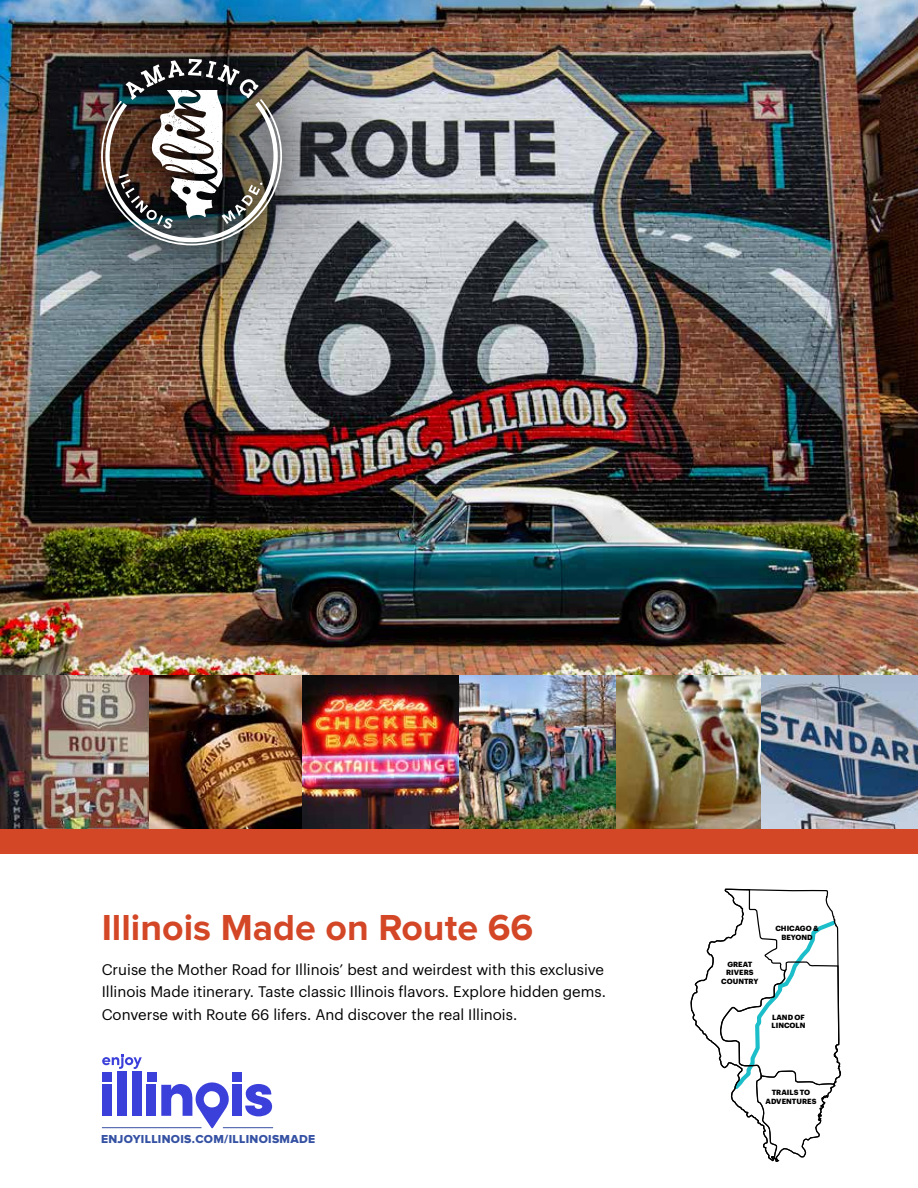
<style>
.page{position:relative;width:918px;height:1188px;background:#fff}
.page>*{position:absolute;margin:0;border:0;box-sizing:border-box;transform-origin:0 0}
.t1{font:700 37.5px "Proxima Nova";color:#d34727}
.t2{font:15px/22.5px "Graphik";color:#000;text-align:justify}
.t3{font:12px "Proxima Nova Extrabld";letter-spacing:.025em;color:#3551a3}
.t4{font:700 7.35px/8.9px "Graphik";color:#000;text-align:center}
</style>
<div class="page">
<img style="left:0;top:0;width:918px;height:676px">
<img style="left:0;top:676px;width:150px;height:154px">
<img style="left:150px;top:676px;width:153px;height:154px">
<img style="left:303px;top:676px;width:156px;height:154px">
<img style="left:615px;top:676px;width:147px;height:154px">
<img style="left:459px;top:676px;width:156px;height:154px">
<img style="left:762px;top:676px;width:156px;height:154px">
<svg style="left:690px;top:888px;width:151px;height:274px"></svg>
<img style="left:6px;top:0;width:381px;height:348px">
<img style="left:75px;top:33px;width:234px;height:239px">
<img style="left:101px;top:59px;width:181px;height:186px">
<div style="left:0;top:830px;width:918px;height:24px;background:#d34727"></div>
<div style="left:102px;top:1085px;width:10px;height:31px;background:#3c40da"></div>
<div style="left:117px;top:1072px;width:10px;height:44px;background:#3c40da"></div>
<div style="left:132px;top:1072px;width:9px;height:44px;background:#3c40da"></div>
<div style="left:146px;top:1085px;width:10px;height:31px;background:#3c40da"></div>
<div style="left:232px;top:1085px;width:10px;height:31px;background:#3c40da"></div>
<svg style="left:245px;top:1084px;width:27px;height:32px"></svg>
<div style="left:147px;top:1072px;width:9px;height:10px;background:#3c40da"></div>
<div style="left:232px;top:1072px;width:10px;height:10px;background:#3c40da"></div>
<div style="left:102px;top:1072px;width:10px;height:10px;background:#3c40da"></div>
<svg style="left:161px;top:1082px;width:68px;height:47px"></svg>
<svg style="left:102px;top:1054px;width:40px;height:15px"></svg>
<hr style="left:102px;top:1127px;width:100px;height:1px;background:#3551a3">
<hr style="left:223px;top:1127px;width:50px;height:1px;background:#3551a3">
<h1 class="t1" style="left:102px;top:910px;width:433px">Illinois Made on Route 66</h1>
<p class="t2" style="left:102px;top:957px;width:506px">Cruise the Mother Road for Illinois’ best and weirdest with this exclusive Illinois Made itinerary. Taste classic Illinois flavors. Explore hidden gems.<br>Converse with Route 66 lifers. And discover the real Illinois.</p>
<p class="t3" style="left:101px;top:1133px;width:216px">ENJOYILLINOIS.COM/ILLINOISMADE</p>
<p class="t4" style="left:721px;top:959px;width:39px">GREAT<br>RIVERS<br>COUNTRY</p>
<p class="t4" style="left:775px;top:923px;width:45px">CHICAGO &amp;<br>BEYOND</p>
<p class="t4" style="left:772px;top:1012px;width:36px;text-align:left">LAND OF<br>LINCOLN</p>
<p class="t4" style="left:766px;top:1087px;width:52px">TRAILS TO<br>ADVENTURES</p>
</div>
